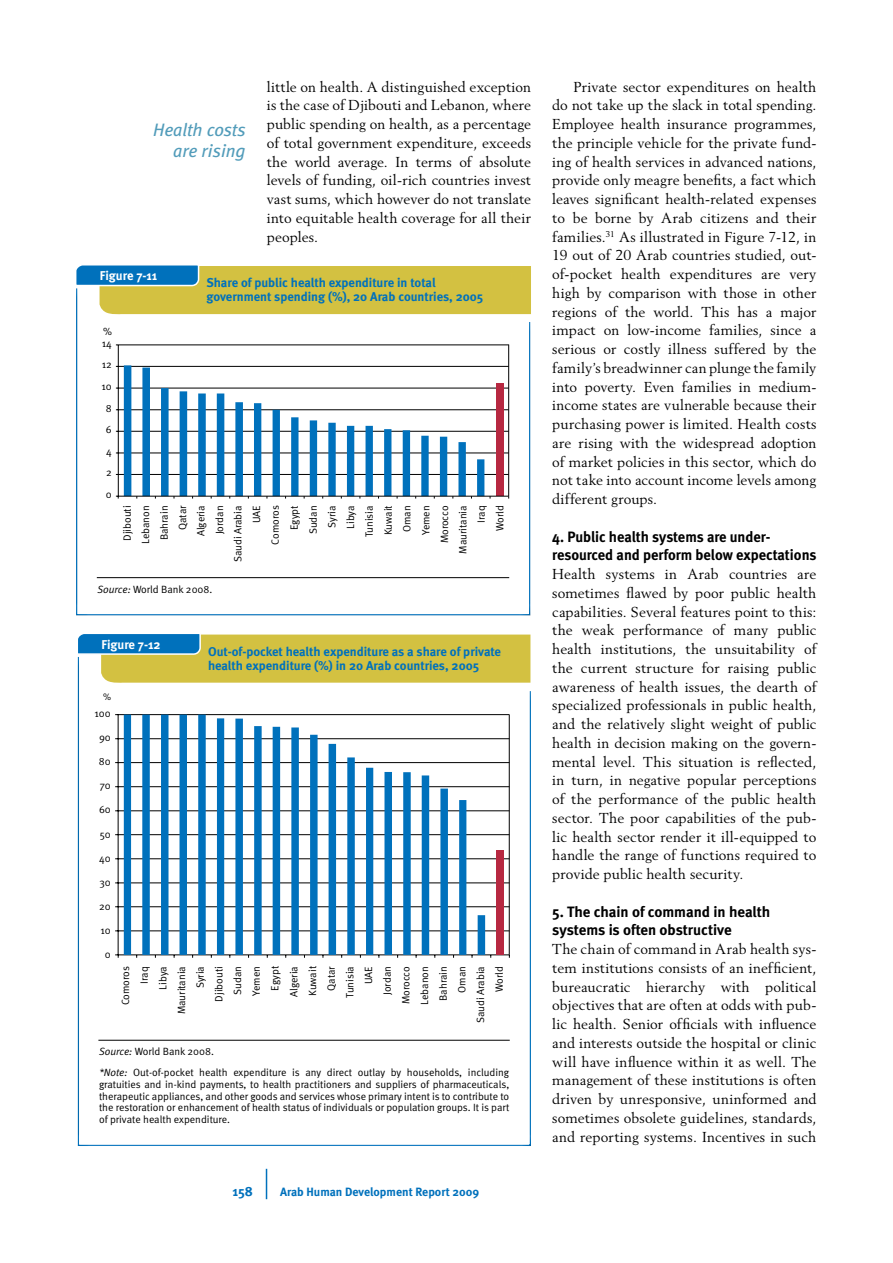
<style>
.page{position:relative;width:893px;height:1263px;background:#fff}
.page>*{position:absolute;margin:0;border:0;box-sizing:border-box;transform-origin:0 0}
.t1{font:italic 18px/21.8px "Meta";color:#529cba;text-align:right}
.t2{font:700 15px/18.8px "Meta";color:#000}
.t3{font:14.25px/18.8px "Berling LT Std";letter-spacing:.01em;color:#000;text-align:justify}
.t4{font:700 13.5px "Meta";color:#0071bc}
.t5{font:700 12.75px/14.1px "Meta";color:#0071bc}
.t6{font:700 12.75px "Meta";color:#fff}
.t7{font:700 12px "Meta";color:#0071bc}
.t8{font:10.5px/18.8px "Meta Normal";color:#000}
.t9{font:9.45px "Meta Normal";color:#000}
.s1{font-style:italic}
</style>
<div class="page">
<hr style="left:266px;top:1169px;width:1px;height:30px;background:#0071bc">
<svg style="left:78px;top:634px;width:452px;height:22px;background:#a3b066"></svg>
<div style="left:75px;top:656px;width:457px;height:490px;background:#000;opacity:.75"></div>
<hr style="left:98px;top:1040px;width:412px;height:1px;background:#000">
<hr style="left:509px;top:715px;width:1px;height:240px;background:#000">
<hr style="left:118px;top:714px;width:391px;height:1px;background:#000">
<hr style="left:118px;top:738px;width:391px;height:1px;background:#000">
<hr style="left:118px;top:762px;width:391px;height:1px;background:#000">
<hr style="left:118px;top:786px;width:391px;height:1px;background:#000">
<hr style="left:118px;top:810px;width:391px;height:1px;background:#000">
<hr style="left:118px;top:834px;width:391px;height:1px;background:#000">
<hr style="left:118px;top:858px;width:391px;height:1px;background:#000">
<hr style="left:118px;top:882px;width:391px;height:1px;background:#000">
<hr style="left:118px;top:906px;width:391px;height:1px;background:#000">
<hr style="left:118px;top:930px;width:391px;height:1px;background:#000">
<hr style="left:118px;top:715px;width:1px;height:240px;background:#000">
<svg style="left:115px;top:954px;width:4px;height:4px"></svg>
<hr style="left:118px;top:954px;width:391px;height:1px;background:#000">
<div style="left:496px;top:850px;width:8px;height:105px;background:#b72841"></div>
<svg style="left:124px;top:715px;width:361px;height:240px"></svg>
<svg style="left:76px;top:265px;width:455px;height:22px;background:#a4b269"></svg>
<div style="left:73px;top:287px;width:458px;height:330px;background:#000;opacity:.75"></div>
<hr style="left:97px;top:577px;width:412px;height:1px;background:#000">
<hr style="left:118px;top:344px;width:391px;height:1px;background:#000">
<hr style="left:118px;top:366px;width:391px;height:1px;background:#000">
<hr style="left:118px;top:388px;width:391px;height:1px;background:#000">
<hr style="left:118px;top:409px;width:391px;height:1px;background:#000">
<hr style="left:118px;top:431px;width:391px;height:1px;background:#000">
<hr style="left:118px;top:453px;width:391px;height:1px;background:#000">
<hr style="left:118px;top:474px;width:391px;height:1px;background:#000">
<hr style="left:118px;top:345px;width:1px;height:151px;background:#000">
<svg style="left:124px;top:365px;width:360px;height:131px"></svg>
<div style="left:496px;top:383px;width:7px;height:113px;background:#b72841"></div>
<hr style="left:118px;top:496px;width:391px;height:1px;background:#000">
<hr style="left:508px;top:344px;width:1px;height:152px;background:#000">
<p class="t1" style="left:153px;top:118px;width:94px">Health costs are rising</p>
<p class="t3" style="left:267px;top:77px;width:266px">little on health. A distinguished exception is the case of Djibouti and Lebanon, where public spending on health, as a percentage of total government expenditure, exceeds the world average. In terms of absolute levels of funding, oil-rich countries invest vast sums, which however do not translate into equitable health coverage for all their peoples.</p>
<p class="t6" style="left:100px;top:268px;width:59px">Figure 7-11</p>
<p class="t8" style="left:103px;top:322px;width:10px">%</p>
<p class="t8" style="left:102px;top:332px;width:12px;line-height:21.6px">14<br>12</p>
<p class="t8" style="left:102px;top:377px;width:12px">10</p>
<p class="t8" style="left:106px;top:398px;width:7px">8</p>
<p class="t8" style="left:106px;top:420px;width:7px">6</p>
<p class="t8" style="left:106px;top:440px;width:7px;line-height:21.6px">4<br>2</p>
<p class="t8" style="left:106px;top:485px;width:7px">0</p>
<p class="t5" style="left:206px;top:275px;width:279px">Share of public health expenditure in total government spending (%), 20 Arab countries, 2005</p>
<p class="t8" style="left:118px;top:562px;width:59px;text-align:right;rotate:-90deg">Djibouti<br>Lebanon<br>Bahrain<br>Qatar<br>Algeria<br>Jordan<br>Saudi Arabia<br>UAE<br>Comoros<br>Egypt<br>Sudan<br>Syria<br>Libya<br>Tunisia<br>Kuwait<br>Oman<br>Yemen<br>Morocco<br>Mauritania<br>Iraq<br>World</p>
<p class="t8" style="left:97px;top:580px;width:116px"><span class="s1">Source:</span> World Bank 2008.</p>
<p class="t6" style="left:101px;top:636px;width:61px">Figure 7-12</p>
<p class="t9" style="left:103px;top:691px;width:10px">%</p>
<p class="t8" style="left:95px;top:704px;width:18px">100</p>
<p class="t8" style="left:99px;top:728px;width:13px">90</p>
<p class="t8" style="left:99px;top:752px;width:13px">80</p>
<p class="t8" style="left:100px;top:776px;width:13px">70</p>
<p class="t8" style="left:99px;top:800px;width:13px">60</p>
<p class="t8" style="left:100px;top:824px;width:13px">50</p>
<p class="t8" style="left:99px;top:848px;width:13px">40</p>
<p class="t8" style="left:100px;top:872px;width:13px">30</p>
<p class="t8" style="left:99px;top:896px;width:13px">20</p>
<p class="t8" style="left:100px;top:920px;width:12px">10</p>
<p class="t8" style="left:105px;top:944px;width:7px">0</p>
<p class="t5" style="left:208px;top:644px;width:295px">Out-of-pocket health expenditure as a share of private health expenditure (%) in 20 Arab countries, 2005</p>
<p class="t8" style="left:116px;top:1023px;width:59px;text-align:right;rotate:-90deg">Comoros<br>Iraq<br>Libya<br>Mauritania<br>Syria<br>Djibouti<br>Sudan<br>Yemen<br>Egypt<br>Algeria<br>Kuwait<br>Qatar<br>Tunisia<br>UAE<br>Jordan<br>Morocco<br>Lebanon<br>Bahrain<br>Oman<br>Saudi Arabia<br>World</p>
<p class="t8" style="left:99px;top:1041px;width:412px;line-height:21.1px"><span class="s1">Source:</span> World Bank 2008.<br><span class="s1">*Note:</span> Out-of-pocket health expenditure is any direct outlay by households, including</p>
<p class="t8" style="left:99px;top:1078px;width:412px;line-height:11.6px;text-align:justify">gratuities and in-kind payments, to health practitioners and suppliers of pharmaceuticals, therapeutic appliances, and other goods and services whose primary intent is to contribute to the restoration or enhancement of health status of individuals or population groups. It is part of private health expenditure.</p>
<p class="t4" style="left:232px;top:1183px;width:22px">158</p>
<p class="t7" style="left:280px;top:1184px;width:201px">Arab Human Development Report 2009</p>
<p class="t3" style="left:552px;top:77px;width:266px;text-indent:21px">Private sector expenditures on health do not take up the slack in total spending.<br>Employee health insurance programmes, the principle vehicle for the private fund&shy;ing of health services in advanced nations, provide only meagre benefits, a fact which leaves significant health-related expenses to be borne by Arab citizens and their families.<sup>31</sup> As illustrated in Figure 7-12, in 19 out of 20 Arab countries studied, out&shy;of-pocket health expenditures are very high by comparison with those in other regions of the world. This has a major impact on low-income families, since a serious or costly illness suffered by the family’s breadwinner can plunge the family into poverty. Even families in medium&shy;income states are vulnerable because their purchasing power is limited. Health costs are rising with the widespread adoption of market policies in this sector, which do not take into account income levels among different groups.</p>
<p class="t2" style="left:552px;top:527px;width:266px">4. Public health systems are under&shy;resourced and perform below expectations</p>
<p class="t3" style="left:552px;top:564px;width:266px">Health systems in Arab countries are sometimes flawed by poor public health capabilities. Several features point to this: the weak performance of many public health institutions, the unsuitability of the current structure for raising public awareness of health issues, the dearth of specialized professionals in public health, and the relatively slight weight of public health in decision making on the govern&shy;mental level. This situation is reflected, in turn, in negative popular perceptions of the performance of the public health sector. The poor capabilities of the pub&shy;lic health sector render it ill-equipped to handle the range of functions required to provide public health security.</p>
<p class="t2" style="left:552px;top:902px;width:220px">5. The chain of command in health systems is often obstructive</p>
<p class="t3" style="left:552px;top:939px;width:266px">The chain of command in Arab health sys&shy;tem institutions consists of an inefficient, bureaucratic hierarchy with political objectives that are often at odds with pub&shy;lic health. Senior officials with influence and interests outside the hospital or clinic will have influence within it as well. The management of these institutions is often driven by unresponsive, uninformed and sometimes obsolete guidelines, standards, and reporting systems. Incentives in such</p>
</div>
